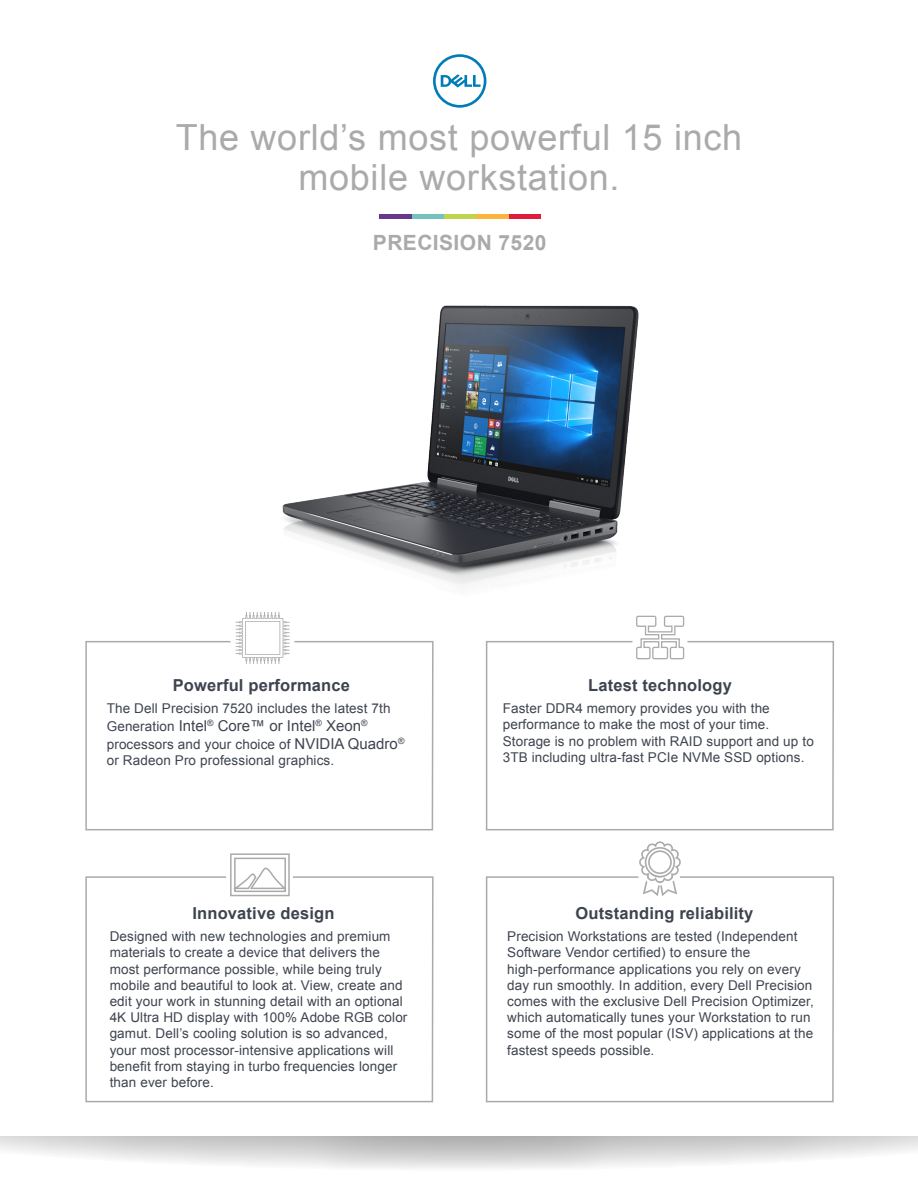
<style>
.page{position:relative;width:918px;height:1188px;background:#fff}
.page>*{position:absolute;margin:0;border:0;box-sizing:border-box;transform-origin:0 0}
.t1{font:36px/40.5px "Arial";letter-spacing:.02em;color:#aaa;text-align:center}
.t2{font:700 21px "Arial";letter-spacing:.02em;color:#aaa}
.t3{font:700 16.5px "Arial";letter-spacing:.01em;color:#3e444f}
.t4{font:15px "Arial";color:#3e444f}
.t5{font:13.5px/16.2px "Arial";letter-spacing:.01em;color:#3e444f}
.s1{font-size:13.5px}
.s2{font-size:15px}
</style>
<div class="page">
<svg style="left:0;top:1136px;width:918px;height:32px"></svg>
<hr style="left:444px;top:215px;width:32px;height:4px;background:#bfd44a">
<hr style="left:411px;top:215px;width:33px;height:4px;background:#73c2bf">
<hr style="left:508px;top:215px;width:32px;height:4px;background:#e01c3d">
<hr style="left:476px;top:215px;width:32px;height:4px;background:#fab53d">
<hr style="left:379px;top:215px;width:32px;height:4px;background:#66388c">
<svg style="left:433px;top:54px;width:53px;height:54px"></svg>
<img style="left:282px;top:305px;width:357px;height:280px">
<svg style="left:485px;top:876px;width:349px;height:227px"></svg>
<svg style="left:236px;top:612px;width:54px;height:28px"></svg>
<svg style="left:85px;top:640px;width:349px;height:191px"></svg>
<svg style="left:636px;top:615px;width:49px;height:25px"></svg>
<svg style="left:485px;top:640px;width:349px;height:191px"></svg>
<svg style="left:85px;top:876px;width:349px;height:227px"></svg>
<svg style="left:639px;top:841px;width:42px;height:55px"></svg>
<svg style="left:229px;top:853px;width:62px;height:44px"></svg>
<p class="t1" style="left:176px;top:117px;width:568px">The world’s most powerful 15 inch mobile workstation.</p>
<p class="t2" style="left:373px;top:229px;width:175px">PRECISION 7520</p>
<p class="t3" style="left:173px;top:674px;width:179px">Powerful performance</p>
<p class="t5" style="left:107px;top:701px;width:285px">The Dell Precision 7520 includes the latest 7th</p>
<p class="t4" style="left:107px;top:716px;width:262px"><span class="s1">Generation</span> Intel<sup>®</sup> Core™ or Intel<sup>®</sup> Xeon<sup>®</sup></p>
<p class="t5" style="left:107px;top:737px;width:299px">processors and your choice of <span class="s2">NVIDIA Quadro</span><sup>® </sup>or Radeon Pro professional graphics.</p>
<p class="t3" style="left:192px;top:902px;width:144px">Innovative design</p>
<p class="t5" style="left:110px;top:929px;width:282px">Designed with new technologies and premium materials to create a device that delivers the</p>
<p class="t5" style="left:110px;top:961px;width:299px">most performance possible, while being truly mobile and beautiful to look at. View, create and edit your work in stunning detail with an optional 4K Ultra HD display with 100% Adobe RGB color gamut. Dell’s cooling solution is so advanced, your most processor-intensive applications will benefit from staying in turbo frequencies longer than ever before.</p>
<p class="t3" style="left:588px;top:674px;width:145px">Latest technology</p>
<p class="t5" style="left:503px;top:701px;width:313px">Faster DDR4 memory provides you with the performance to make the most of your time.<br>Storage is no problem with RAID support and up to 3TB including ultra-fast PCIe NVMe SSD options.</p>
<p class="t3" style="left:576px;top:902px;width:179px">Outstanding reliability</p>
<p class="t5" style="left:507px;top:929px;width:308px">Precision Workstations are tested (Independent Software Vendor certified) to ensure the high-performance applications you rely on every day run smoothly. In addition, every Dell Precision comes with the exclusive Dell Precision Optimizer, which automatically tunes your Workstation to run some of the most popular (ISV) applications at the fastest speeds possible.</p>
</div>
